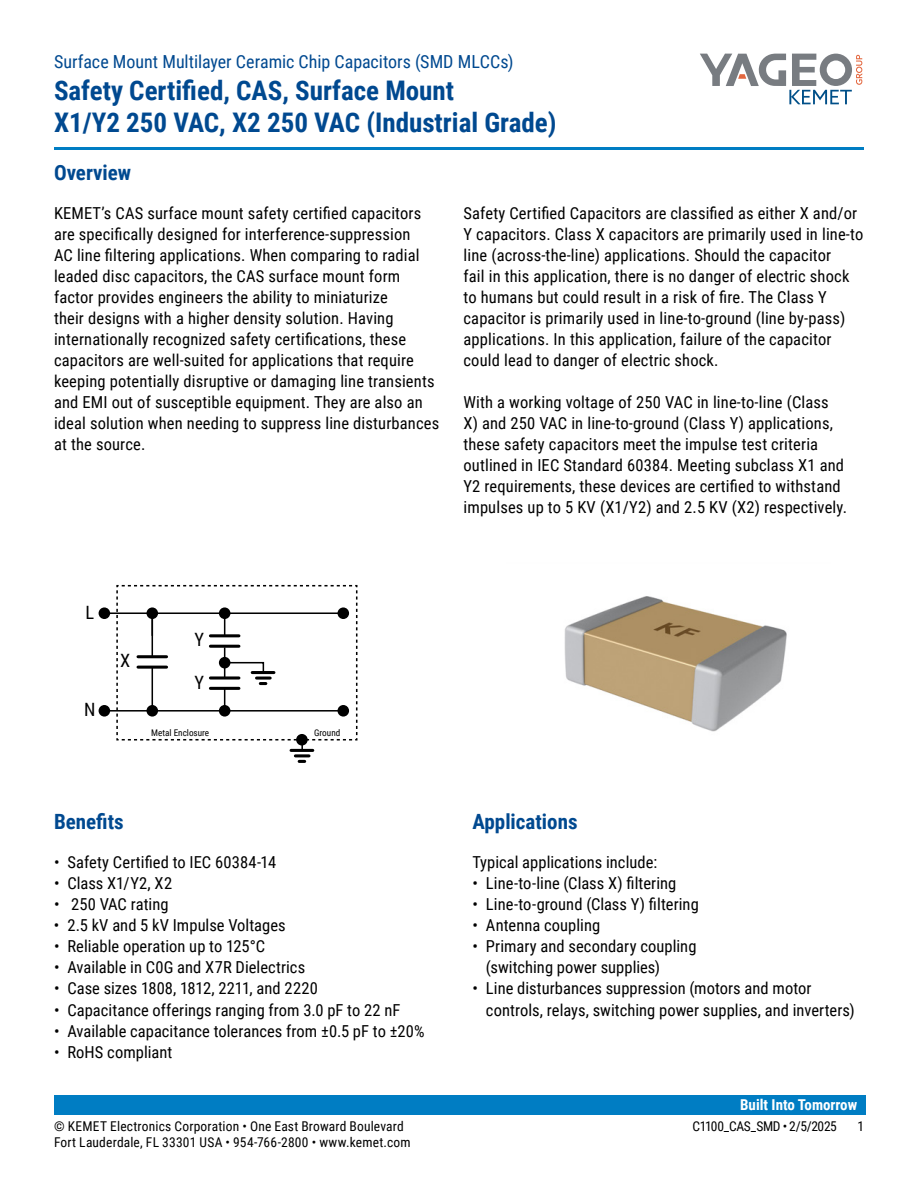
<style>
.page{position:relative;width:918px;height:1188px;background:#fff}
.page>*{position:absolute;margin:0;border:0;box-sizing:border-box;transform-origin:0 0}
.t1{font:700 27px/32.4px "Roboto Condensed";color:#004990}
.t2{font:700 21px "Roboto Condensed";color:#004990}
.t3{font:18.3px "Roboto Condensed";color:#000}
.t4{font:18px "Roboto Condensed";color:#004990}
.t5{font:16.5px/21px "Roboto Condensed";letter-spacing:.01em;color:#000}
.t6{font:700 15px "Roboto Condensed";color:#fff}
.t7{font:13.5px "Roboto Condensed";letter-spacing:.015em;color:#000}
.t8{font:13.5px "Roboto Condensed";letter-spacing:-.025em;color:#000}
.t9{font:9.15px "Roboto Condensed";color:#000}
</style>
<div class="page">
<svg style="left:700px;top:54px;width:162px;height:50px"></svg>
<hr style="left:54px;top:147px;width:810px;height:3px;background:#007dc3">
<div style="left:54px;top:1095px;width:811px;height:20px;background:#007dc3"></div>
<img style="left:564px;top:596px;width:223px;height:136px">
<hr style="left:291px;top:749px;width:22px;height:3px;background:#000">
<hr style="left:295px;top:754px;width:14px;height:3px;background:#000">
<svg style="left:299px;top:760px;width:6px;height:3px"></svg>
<div style="left:99px;top:705px;width:11px;height:12px;background:#000;border-radius:50%"></div>
<hr style="left:104px;top:710px;width:239px;height:2px;background:#000">
<div style="left:99px;top:607px;width:11px;height:12px;background:#000;border-radius:50%"></div>
<hr style="left:104px;top:612px;width:239px;height:2px;background:#000">
<svg style="left:116px;top:584px;width:242px;height:166px"></svg>
<p class="t4" style="left:54px;top:48px;width:461px">Surface Mount Multilayer Ceramic Chip Capacitors (SMD MLCCs)</p>
<h1 class="t1" style="left:54px;top:73px;width:504px">Safety Certified, CAS, Surface Mount<br>X1/Y2 250 VAC, X2 250 VAC (Industrial Grade)</h1>
<p class="t2" style="left:54px;top:158px;width:79px">Overview</p>
<p class="t5" style="left:54px;top:202px;width:387px">KEMET’s CAS surface mount safety certified capacitors are specifically designed for interference-suppression<br>AC line filtering applications. When comparing to radial leaded disc capacitors, the CAS surface mount form factor provides engineers the ability to miniaturize<br>their designs with a higher density solution. Having internationally recognized safety certifications, these capacitors are well-suited for applications that require keeping potentially disruptive or damaging line transients and EMI out of susceptible equipment. They are also an ideal solution when needing to suppress line disturbances at the source.</p>
<p class="t5" style="left:463px;top:202px;width:401px">Safety Certified Capacitors are classified as either X and/or Y capacitors. Class X capacitors are primarily used in line-to line (across-the-line) applications. Should the capacitor<br>fail in this application, there is no danger of electric shock to humans but could result in a risk of fire. The Class Y capacitor is primarily used in line-to-ground (line by-pass) applications. In this application, failure of the capacitor could lead to danger of electric shock.</p>
<p class="t5" style="left:463px;top:391px;width:385px">With a working voltage of 250 VAC in line-to-line (Class X) and 250 VAC in line-to-ground (Class Y) applications, these safety capacitors meet the impulse test criteria outlined in IEC Standard 60384. Meeting subclass X1 and Y2 requirements, these devices are certified to withstand impulses up to 5 KV (X1/Y2) and 2.5 KV (X2) respectively.</p>
<p class="t3" style="left:85px;top:599px;width:10px">L</p>
<p class="t3" style="left:84px;top:697px;width:13px">N</p>
<p class="t3" style="left:120px;top:648px;width:12px">X</p>
<p class="t3" style="left:194px;top:627px;width:11px">Y</p>
<p class="t3" style="left:194px;top:669px;width:11px">Y</p>
<p class="t9" style="left:151px;top:727px;width:60px">Metal Enclosure</p>
<p class="t9" style="left:314px;top:727px;width:28px">Ground</p>
<p class="t2" style="left:54px;top:807px;width:71px">Benefits</p>
<p class="t5" style="left:54px;top:851px;width:224px">• Safety Certified to IEC 60384-14</p>
<p class="t5" style="left:54px;top:872px;width:120px">• Class X1/Y2, X2</p>
<p class="t5" style="left:54px;top:894px;width:116px">• 250 VAC rating</p>
<p class="t5" style="left:54px;top:915px;width:233px">• 2.5 kV and 5 kV Impulse Voltages</p>
<p class="t5" style="left:54px;top:936px;width:213px">• Reliable operation up to 125°C</p>
<p class="t5" style="left:54px;top:957px;width:253px">• Available in C0G and X7R Dielectrics</p>
<p class="t5" style="left:54px;top:978px;width:265px">• Case sizes 1808, 1812, 2211, and 2220</p>
<p class="t5" style="left:54px;top:999px;width:348px">• Capacitance offerings ranging from 3.0 pF to 22 nF</p>
<p class="t5" style="left:54px;top:1020px;width:372px">• Available capacitance tolerances from ±0.5 pF to ±20%</p>
<p class="t5" style="left:54px;top:1041px;width:120px">• RoHS compliant</p>
<p class="t2" style="left:472px;top:807px;width:107px">Applications</p>
<p class="t5" style="left:472px;top:851px;width:186px">Typical applications include:</p>
<p class="t5" style="left:472px;top:872px;width:205px">• Line-to-line (Class X) filtering</p>
<p class="t5" style="left:472px;top:894px;width:228px">• Line-to-ground (Class Y) filtering</p>
<p class="t5" style="left:472px;top:915px;width:129px">• Antenna coupling</p>
<p class="t5" style="left:486px;top:936px;width:212px;text-indent:-13px">• Primary and secondary coupling (switching power supplies)</p>
<p class="t5" style="left:486px;top:978px;width:370px;text-indent:-13px">• Line disturbances suppression (motors and motor controls, relays, switching power supplies, and inverters)</p>
<p class="t6" style="left:740px;top:1094px;width:119px">Built Into Tomorrow</p>
<p class="t7" style="left:54px;top:1116px;width:351px">© KEMET Electronics Corporation • One East Broward Boulevard</p>
<p class="t8" style="left:692px;top:1116px;width:146px">C1100_CAS_SMD • 2/5/2025</p>
<p class="t7" style="left:857px;top:1116px;width:8px">1</p>
<p class="t7" style="left:54px;top:1133px;width:358px">Fort Lauderdale, FL 33301 USA • 954-766-2800 • www.kemet.com</p>
</div>
